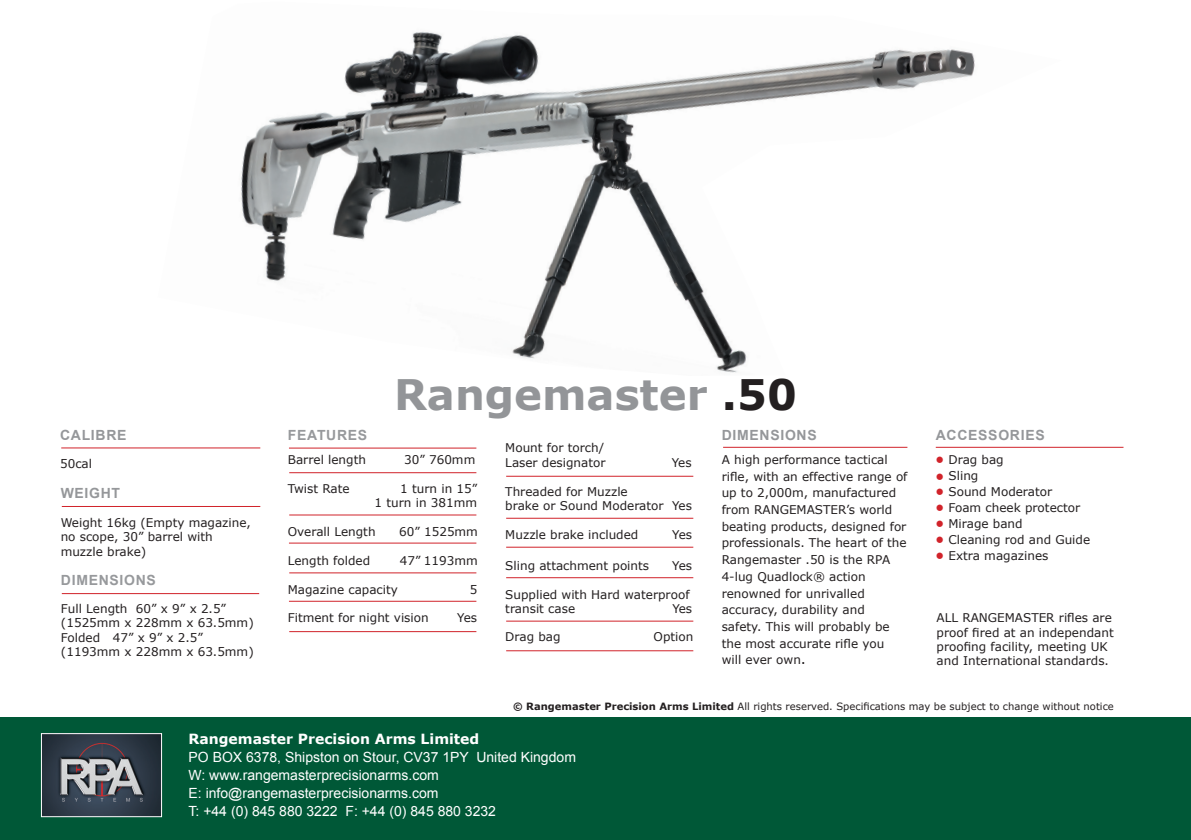
<style>
.page{position:relative;width:1191px;height:840px;background:#fff}
.page>*{position:absolute;margin:0;border:0;box-sizing:border-box;transform-origin:0 0}
.t1{font:700 42px "Verdana";color:#939598}
.t2{font:24px "Minion Pro";color:#d1232a}
.t3{font:14px "Arial";color:#fff}
.t4{font:700 14px "Arial";letter-spacing:.05em;color:#95979a}
.t5{font:700 14px "Verdana";color:#fff}
.t6{font:700 14px "Arial";letter-spacing:.05em;color:#97999c}
.t7{font:12px/16.6px "Verdana";color:#231f20}
.t8{font:10px "Verdana";color:#231f20}
.s1{color:#231f20}
.s2{font-size:14px}
.s3{font-weight:700}
</style>
<div class="page">
<div style="left:0;top:717px;width:1191px;height:122px;background:#005837"></div>
<hr style="left:61px;top:447px;width:199px;height:1px;background:#d1232a">
<hr style="left:289px;top:447px;width:187px;height:1px;background:#d1232a">
<hr style="left:289px;top:472px;width:187px;height:1px;background:#d1232a">
<hr style="left:289px;top:514px;width:187px;height:1px;background:#d1232a">
<hr style="left:289px;top:542px;width:187px;height:1px;background:#d1232a">
<hr style="left:289px;top:572px;width:187px;height:1px;background:#d1232a">
<hr style="left:289px;top:600px;width:187px;height:1px;background:#d1232a">
<hr style="left:289px;top:630px;width:187px;height:1px;background:#d1232a">
<hr style="left:506px;top:475px;width:187px;height:1px;background:#d1232a">
<hr style="left:506px;top:517px;width:187px;height:1px;background:#d1232a">
<hr style="left:506px;top:546px;width:187px;height:1px;background:#d1232a">
<hr style="left:506px;top:577px;width:187px;height:1px;background:#d1232a">
<hr style="left:506px;top:620px;width:187px;height:1px;background:#d1232a">
<hr style="left:506px;top:650px;width:187px;height:1px;background:#d1232a">
<hr style="left:62px;top:505px;width:198px;height:1px;background:#d1232a">
<hr style="left:723px;top:446px;width:184px;height:1px;background:#d1232a">
<hr style="left:935px;top:446px;width:188px;height:1px;background:#d1232a">
<hr style="left:62px;top:592px;width:197px;height:1px;background:#d1232a">
<img style="left:43px;top:735px;width:117px;height:79px">
<div style="left:41px;top:733px;width:121px;height:83px;border:1px solid #fff"></div>
<img style="left:241px;top:31px;width:734px;height:342px">
<p class="t4" style="left:60px;top:425px;width:68px">CALIBRE</p>
<p class="t7" style="left:60px;top:455px;width:34px">50cal</p>
<p class="t4" style="left:61px;top:484px;width:61px">WEIGHT</p>
<p class="t7" style="left:61px;top:514px;width:192px;line-height:14.4px">Weight 16kg (Empty magazine, no scope, 30” barrel with</p>
<p class="t7" style="left:61px;top:542px;width:87px">muzzle brake)</p>
<p class="t6" style="left:61px;top:570px;width:96px">DIMENSIONS</p>
<p class="t7" style="left:61px;top:601px;width:194px;line-height:14.4px">Full Length 60” x 9” x 2.5” (1525mm x 228mm x 63.5mm)</p>
<p class="t7" style="left:61px;top:629px;width:194px;line-height:14.4px">Folded 47” x 9” x 2.5” (1193mm x 228mm x 63.5mm)</p>
<p class="t6" style="left:288px;top:425px;width:81px">FEATURES</p>
<p class="t1" style="left:394px;top:365px;width:404px">Rangemaster <span class="s1">.50</span></p>
<p class="t4" style="left:721px;top:425px;width:96px">DIMENSIONS</p>
<p class="t4" style="left:935px;top:425px;width:110px">ACCESSORIES</p>
<p class="t7" style="left:288px;top:450px;width:80px">Barrel length</p>
<p class="t7" style="left:404px;top:450px;width:73px">30” 760mm</p>
<p class="t7" style="left:288px;top:479px;width:63px">Twist Rate</p>
<p class="t7" style="left:400px;top:479px;width:79px">1 turn in 15”</p>
<p class="t7" style="left:374px;top:494px;width:104px">1 turn in 381mm</p>
<p class="t7" style="left:288px;top:522px;width:89px">Overall Length</p>
<p class="t7" style="left:399px;top:522px;width:80px">60” 1525mm</p>
<p class="t7" style="left:288px;top:551px;width:84px">Length folded</p>
<p class="t7" style="left:400px;top:551px;width:79px">47” 1193mm</p>
<p class="t7" style="left:288px;top:580px;width:112px">Magazine capacity</p>
<p class="t7" style="left:470px;top:580px;width:9px">5</p>
<p class="t7" style="left:288px;top:609px;width:142px">Fitment for night vision</p>
<p class="t7" style="left:457px;top:609px;width:22px">Yes</p>
<p class="t7" style="left:505px;top:439px;width:100px">Mount for torch/</p>
<p class="t7" style="left:505px;top:454px;width:102px">Laser designator</p>
<p class="t7" style="left:671px;top:454px;width:22px">Yes</p>
<p class="t7" style="left:505px;top:482px;width:124px">Threaded for Muzzle</p>
<p class="t7" style="left:505px;top:497px;width:188px">brake or Sound Moderator Yes</p>
<p class="t7" style="left:505px;top:526px;width:135px">Muzzle brake included</p>
<p class="t7" style="left:672px;top:526px;width:21px">Yes</p>
<p class="t7" style="left:505px;top:557px;width:145px">Sling attachment points</p>
<p class="t7" style="left:672px;top:557px;width:22px">Yes</p>
<p class="t7" style="left:505px;top:587px;width:186px;line-height:14.4px">Supplied with Hard waterproof transit case</p>
<p class="t7" style="left:672px;top:600px;width:21px">Yes</p>
<p class="t7" style="left:505px;top:627px;width:57px">Drag bag</p>
<p class="t7" style="left:653px;top:627px;width:41px">Option</p>
<p class="t7" style="left:721px;top:450px;width:187px">A high performance tactical rifle, with an effective range of up to 2,000m, manufactured from RANGEMASTER’s world beating products, designed for professionals. The heart of the<br>Rangemaster .50 is the RPA<br>4-lug Quadlock® action renowned for unrivalled accuracy, durability and safety. This will probably be the most accurate rifle you<br>will ever own<span class="s2">.</span></p>
<p class="t7" style="left:948px;top:451px;width:57px">Drag bag</p>
<p class="t7" style="left:948px;top:467px;width:105px;line-height:16px">Sling<br>Sound Moderator</p>
<p class="t7" style="left:948px;top:499px;width:133px">Foam cheek protector</p>
<p class="t7" style="left:948px;top:515px;width:76px">Mirage band</p>
<p class="t7" style="left:948px;top:531px;width:143px">Cleaning rod and Guide</p>
<p class="t7" style="left:948px;top:547px;width:101px">Extra magazines</p>
<p class="t2" style="left:935px;top:441px;width:11px">•</p>
<p class="t2" style="left:935px;top:473px;width:11px">•</p>
<p class="t2" style="left:935px;top:505px;width:11px">•</p>
<p class="t2" style="left:935px;top:536px;width:11px">•</p>
<p class="t2" style="left:935px;top:457px;width:11px">•</p>
<p class="t2" style="left:935px;top:489px;width:11px">•</p>
<p class="t2" style="left:935px;top:521px;width:11px">•</p>
<p class="t7" style="left:936px;top:610px;width:179px;line-height:14.4px">ALL RANGEMASTER rifles are proof fired at an independant proofing facility, meeting UK and International standards.</p>
<p class="t8" style="left:513px;top:698px;width:602px"><span class="s3">© Rangemaster Precision Arms Limited</span> All rights reserved. Specifications may be subject to change without notice</p>
<p class="t5" style="left:189px;top:728px;width:292px">Rangemaster Precision Arms Limited</p>
<p class="t3" style="left:189px;top:747px;width:389px">PO BOX 6378, Shipston on Stour, CV37 1PY United Kingdom</p>
<p class="t3" style="left:189px;top:765px;width:252px">W: www.rangemasterprecisionarms.com</p>
<p class="t3" style="left:189px;top:783px;width:251px">E: info@rangemasterprecisionarms.com</p>
<p class="t3" style="left:189px;top:801px;width:309px">T: +44 (0) 845 880 3222 F: +44 (0) 845 880 3232</p>
</div>
